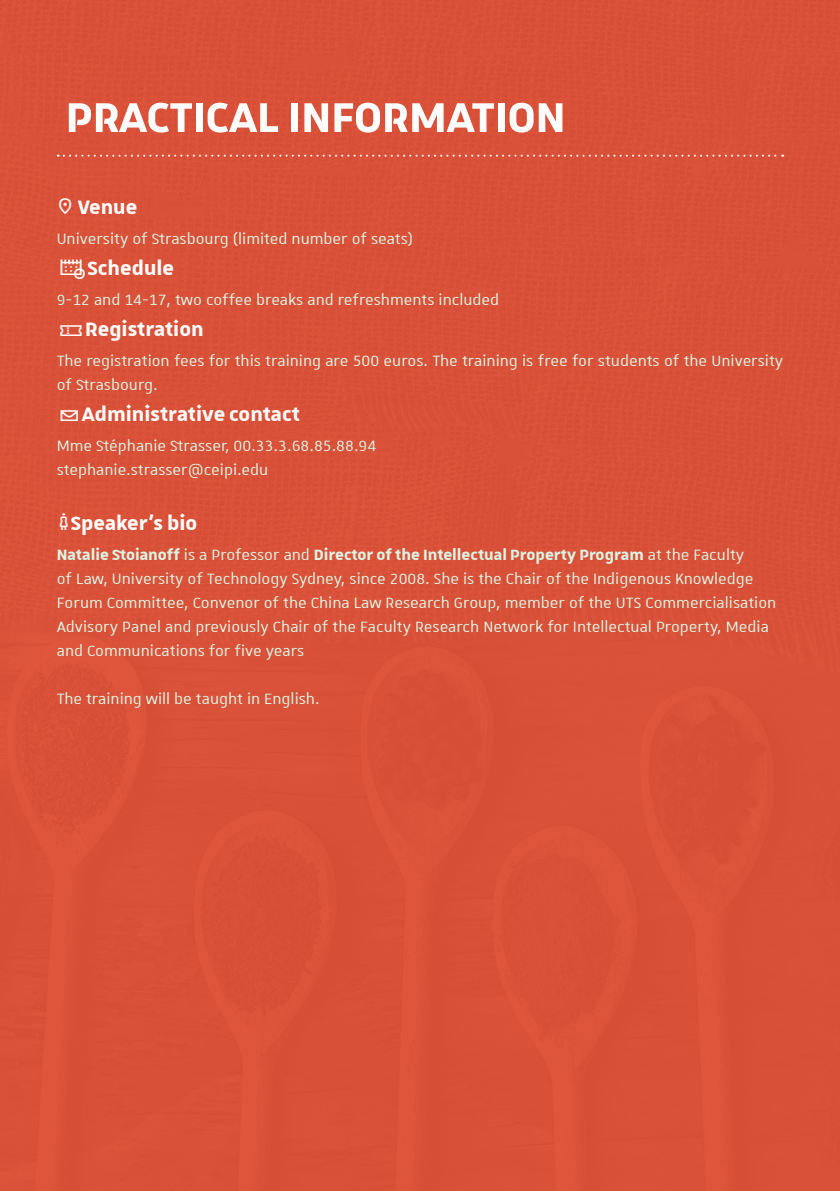
<style>
.page{position:relative;width:840px;height:1191px;background:#fff}
.page>*{position:absolute;margin:0;border:0;box-sizing:border-box;transform-origin:0 0}
.t1{font:700 56px "Unistra A";color:#fff}
.t2{font:700 26px "Unistra A";color:#fff}
.t3{font:20px/24px "Unistra A";color:#dbf4e4}
.s1{font-weight:700}
</style>
<div class="page">
<div style="left:0;top:0;width:839px;height:1191px;background:#d95138"></div>
<svg style="left:58px;top:155px;width:724px;height:2px"></svg>
<svg style="left:59px;top:198px;width:12px;height:16px"></svg>
<svg style="left:61px;top:260px;width:24px;height:19px"></svg>
<svg style="left:60px;top:325px;width:22px;height:11px"></svg>
<svg style="left:61px;top:410px;width:17px;height:11px"></svg>
<svg style="left:60px;top:512px;width:8px;height:18px"></svg>
<h1 class="t1" style="left:66px;top:86px;width:501px">PRACTICAL INFORMATION</h1>
<h2 class="t2" style="left:78px;top:193px;width:61px">Venue</h2>
<p class="t3" style="left:57px;top:226px;width:358px">University of Strasbourg (limited number of seats)</p>
<h2 class="t2" style="left:87px;top:254px;width:88px">Schedule</h2>
<p class="t3" style="left:57px;top:287px;width:443px">9-12 and 14-17, two coffee breaks and refreshments included</p>
<h2 class="t2" style="left:85px;top:314px;width:120px">Registration</h2>
<p class="t3" style="left:57px;top:348px;width:727px">The registration fees for this training are 500 euros. The training is free for students of the University of Strasbourg.</p>
<h2 class="t2" style="left:82px;top:399px;width:219px">Administrative contact</h2>
<p class="t3" style="left:57px;top:433px;width:321px">Mme Stéphanie Strasser, 00.33.3.68.85.88.94 stephanie.strasser@ceipi.edu</p>
<h2 class="t2" style="left:71px;top:508px;width:128px">Speaker’s bio</h2>
<p class="t3" style="left:57px;top:541px;width:720px"><span class="s1">Natalie Stoianoff</span> is a Professor and <span class="s1">Director of the Intellectual Property Program</span> at the Faculty<br>of Law, University of Technology Sydney, since 2008. She is the Chair of the Indigenous Knowledge Forum Committee, Convenor of the China Law Research Group, member of the UTS Commercialisation Advisory Panel and previously Chair of the Faculty Research Network for Intellectual Property, Media and Communications for five years</p>
<p class="t3" style="left:57px;top:685px;width:264px">The training will be taught in English.</p>
</div>
